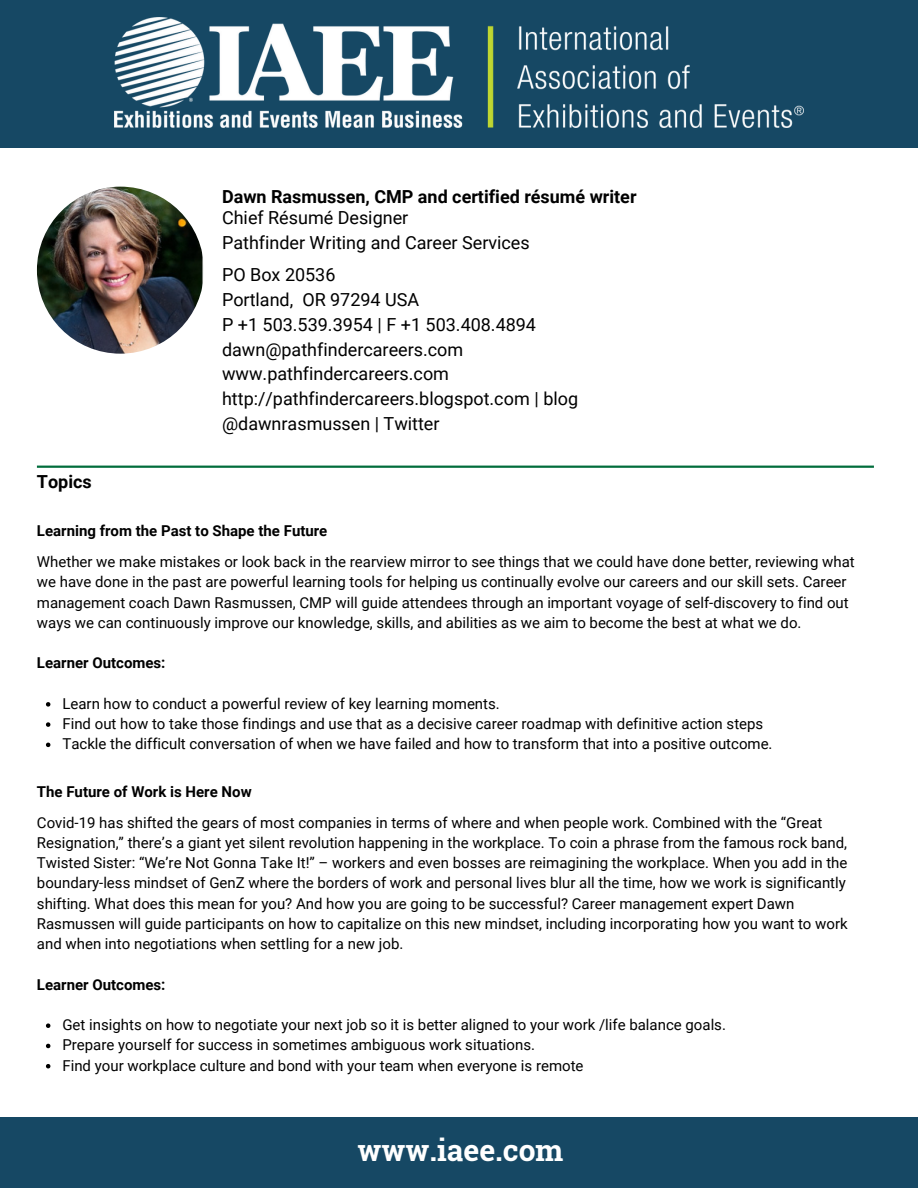
<style>
.page{position:relative;width:918px;height:1188px;background:#fff}
.page>*{position:absolute;margin:0;border:0;box-sizing:border-box;transform-origin:0 0}
.t1{font:700 30px "Roboto Slab";color:#fff}
.t2{font:18px/24.8px "Roboto";color:#000}
.t3{font:700 18px "Roboto";color:#000}
.t4{font:15px/20.2px "Roboto";color:#000}
.t5{font:700 15px "Roboto";color:#000}
</style>
<div class="page">
<div style="left:0;top:0;width:918px;height:147px;background:#164864"></div>
<img style="left:115px;top:17px;width:688px;height:111px">
<img style="left:37px;top:187px;width:167px;height:167px;border-radius:50%">
<div style="left:0;top:1117px;width:918px;height:71px;background:#164864"></div>
<svg style="left:46px;top:702px;width:4px;height:5px"></svg>
<svg style="left:46px;top:722px;width:4px;height:5px"></svg>
<svg style="left:46px;top:743px;width:4px;height:4px"></svg>
<svg style="left:46px;top:1023px;width:4px;height:5px"></svg>
<svg style="left:46px;top:1044px;width:4px;height:4px"></svg>
<svg style="left:46px;top:1064px;width:4px;height:4px"></svg>
<hr style="left:37px;top:466px;width:837px;height:2px;background:#026d3c">
<p class="t3" style="left:37px;top:471px;width:56px">Topics</p>
<p class="t3" style="left:222px;top:186px;width:416px">Dawn Rasmussen, CMP and certified résumé writer</p>
<p class="t2" style="left:222px;top:205px;width:309px">Chief Résumé Designer<br>Pathfinder Writing and Career Services</p>
<p class="t2" style="left:222px;top:263px;width:358px">PO Box 20536<br>Portland, OR 97294 USA<br>P +1 503.539.3954 | F +1 503.408.4894 dawn@pathfindercareers.com www.pathfindercareers.com http://pathfindercareers.blogspot.com | blog @dawnrasmussen | Twitter</p>
<p class="t5" style="left:37px;top:522px;width:292px">Learning from the Past to Shape the Future</p>
<p class="t4" style="left:37px;top:552px;width:819px">Whether we make mistakes or look back in the rearview mirror to see things that we could have done better, reviewing what we have done in the past are powerful learning tools for helping us continually evolve our careers and our skill sets. Career management coach Dawn Rasmussen, CMP will guide attendees through an important voyage of self-discovery to find out ways we can continuously improve our knowledge, skills, and abilities as we aim to become the best at what we do.</p>
<p class="t5" style="left:37px;top:654px;width:130px">Learner Outcomes:</p>
<p class="t4" style="left:62px;top:694px;width:712px">Learn how to conduct a powerful review of key learning moments.<br>Find out how to take those findings and use that as a decisive career roadmap with definitive action steps<br>Tackle the difficult conversation of when we have failed and how to transform that into a positive outcome.</p>
<p class="t5" style="left:37px;top:783px;width:216px">The Future of Work is Here Now</p>
<p class="t4" style="left:37px;top:812px;width:812px">Covid-19 has shifted the gears of most companies in terms of where and when people work. Combined with the “Great Resignation,” there’s a giant yet silent revolution happening in the workplace. To coin a phrase from the famous rock band, Twisted Sister: “We’re Not Gonna Take It!” – workers and even bosses are reimagining the workplace. When you add in the boundary-less mindset of GenZ where the borders of work and personal lives blur all the time, how we work is significantly shifting. What does this mean for you? And how you are going to be successful? Career management expert Dawn Rasmussen will guide participants on how to capitalize on this new mindset, including incorporating how you want to work and when into negotiations when settling for a new job.</p>
<p class="t5" style="left:37px;top:976px;width:130px">Learner Outcomes:</p>
<p class="t4" style="left:62px;top:1015px;width:665px">Get insights on how to negotiate your next job so it is better aligned to your work /life balance goals.<br>Prepare yourself for success in sometimes ambiguous work situations.<br>Find your workplace culture and bond with your team when everyone is remote</p>
<h1 class="t1" style="left:357px;top:1130px;width:208px">www.iaee.com</h1>
</div>
